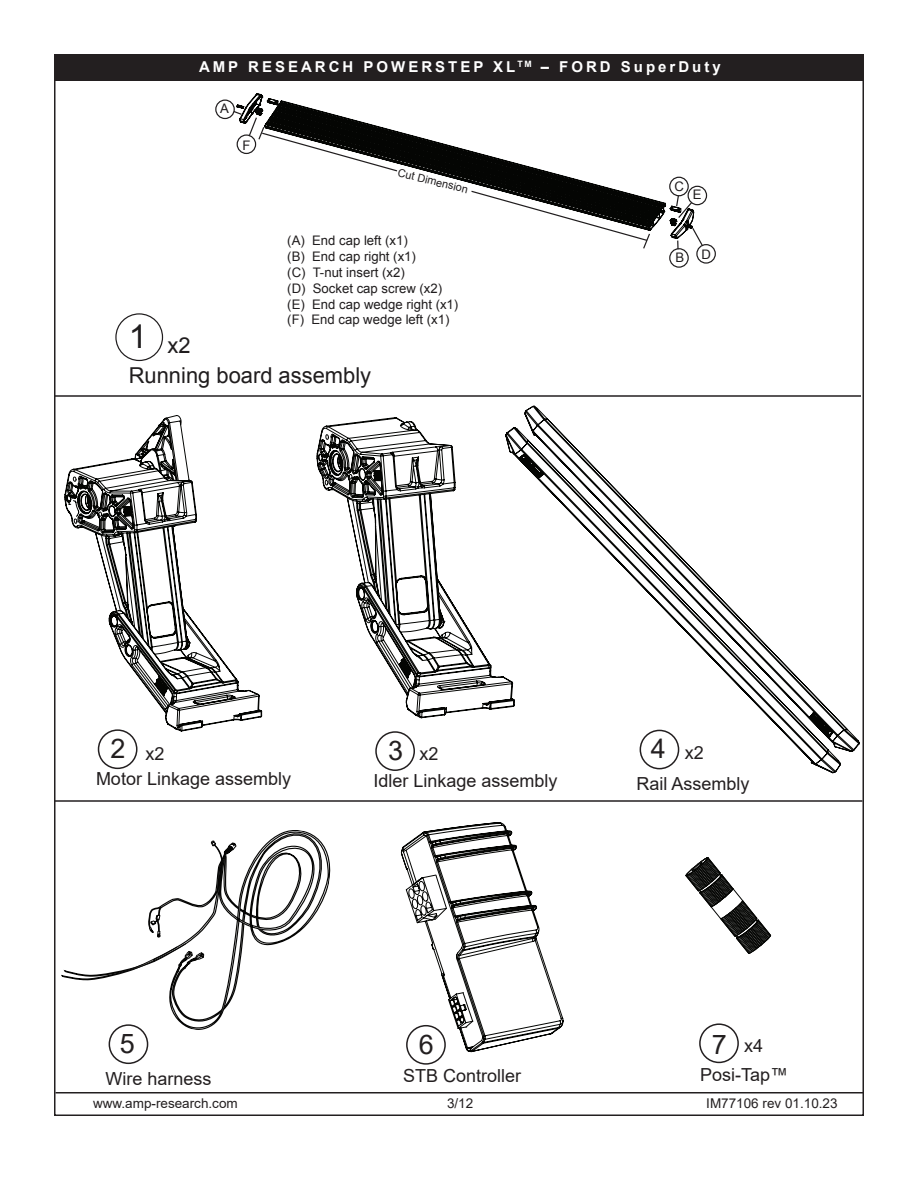
<style>
.page{position:relative;width:918px;height:1188px;background:#fff}
.page>*{position:absolute;margin:0;border:0;box-sizing:border-box;transform-origin:0 0}
.t1{font:27px "Arial";color:#231f20}
.t2{font:21.9px/29.8px "Arial";color:#201d1e}
.t3{font:18px "Arial";color:#231f20}
.t4{font:700 15px "Arial";letter-spacing:.2em;color:#fff}
.t5{font:13.5px "Arial";color:#231f20}
.t6{font:13.2px/15.8px "Arial";color:#201d1e}
.t7{font:10.95px "Arial";color:#201d1e}
</style>
<div class="page">
<div style="left:54px;top:55px;width:809px;height:26px;background:#231f20"></div>
<div style="left:115px;top:313px;width:48px;height:48px;border:1px solid #201d1e;border-radius:50%"></div>
<svg style="left:237px;top:93px;width:457px;height:146px"></svg>
<div style="left:669px;top:177px;width:20px;height:19px;border:1px solid #201d1e;border-radius:50%"></div>
<div style="left:688px;top:186px;width:19px;height:19px;border:1px solid #201d1e;border-radius:50%"></div>
<svg style="left:675px;top:194px;width:19px;height:25px"></svg>
<div style="left:696px;top:244px;width:20px;height:20px;border:1px solid #201d1e;border-radius:50%"></div>
<svg style="left:691px;top:227px;width:13px;height:20px"></svg>
<div style="left:669px;top:248px;width:20px;height:20px;border:1px solid #201d1e;border-radius:50%"></div>
<svg style="left:677px;top:241px;width:2px;height:8px"></svg>
<div style="left:215px;top:100px;width:20px;height:19px;border:1px solid #201d1e;border-radius:50%"></div>
<svg style="left:232px;top:110px;width:167px;height:62px"></svg>
<svg style="left:470px;top:190px;width:181px;height:59px"></svg>
<div style="left:98px;top:729px;width:40px;height:40px;border:2px solid #231f20;border-radius:50%"></div>
<div style="left:109px;top:1024px;width:39px;height:40px;border:2px solid #231f20;border-radius:50%"></div>
<svg style="left:61px;top:830px;width:270px;height:212px"></svg>
<div style="left:375px;top:731px;width:40px;height:40px;border:2px solid #231f20;border-radius:50%"></div>
<svg style="left:317px;top:417px;width:188px;height:301px"></svg>
<div style="left:406px;top:1025px;width:40px;height:40px;border:2px solid #231f20;border-radius:50%"></div>
<svg style="left:400px;top:822px;width:164px;height:231px"></svg>
<svg style="left:685px;top:857px;width:87px;height:97px"></svg>
<div style="left:699px;top:1023px;width:40px;height:40px;border:2px solid #231f20;border-radius:50%"></div>
<svg style="left:505px;top:405px;width:336px;height:368px"></svg>
<div style="left:640px;top:730px;width:39px;height:39px;border:2px solid #231f20;border-radius:50%"></div>
<svg style="left:64px;top:415px;width:198px;height:316px"></svg>
<hr style="left:54px;top:395px;width:807px;height:2px;background:#231f20">
<hr style="left:54px;top:800px;width:808px;height:2px;background:#231f20">
<hr style="left:56px;top:1092px;width:808px;height:2px;background:#231f20">
<p class="t4" style="left:199px;top:56px;width:523px">AMP RESEARCH POWERSTEP XL<sup>TM</sup> – FORD SuperDuty</p>
<p class="t6" style="left:220px;top:100px;width:10px">A</p>
<p class="t6" style="left:243px;top:137px;width:10px">F</p>
<p class="t7" style="left:400px;top:165px;width:73px;rotate:14deg">Cut Dimension</p>
<p class="t6" style="left:674px;top:179px;width:11px">C</p>
<p class="t6" style="left:693px;top:187px;width:10px">E</p>
<p class="t6" style="left:287px;top:233px;width:122px">(A) End cap left (x1)</p>
<p class="t6" style="left:287px;top:249px;width:130px">(B) End cap right (x1)</p>
<p class="t6" style="left:675px;top:250px;width:10px">B</p>
<p class="t6" style="left:701px;top:246px;width:11px">D</p>
<p class="t6" style="left:287px;top:265px;width:173px">(C) T-nut insert (x2)<br>(D) Socket cap screw (x2) (E) End cap wedge right (x1) (F) End cap wedge left (x1)</p>
<h2 class="t2" style="left:129px;top:330px;width:244px"><sup>1</sup> x2<br>Running board assembly</h2>
<h1 class="t1" style="left:111px;top:730px;width:17px">2</h1>
<h3 class="t3" style="left:96px;top:766px;width:197px">Motor Linkage assembly</h3>
<h1 class="t1" style="left:388px;top:732px;width:17px">3</h1>
<h3 class="t3" style="left:374px;top:768px;width:186px">Idler Linkage assembly</h3>
<h3 class="t3" style="left:145px;top:741px;width:21px">x2</h3>
<h3 class="t3" style="left:420px;top:742px;width:21px">x2</h3>
<h1 class="t1" style="left:651px;top:730px;width:17px">4</h1>
<h3 class="t3" style="left:636px;top:771px;width:115px">Rail Assembly</h3>
<h3 class="t3" style="left:685px;top:741px;width:21px">x2</h3>
<h1 class="t1" style="left:120px;top:1025px;width:17px">5</h1>
<h3 class="t3" style="left:105px;top:1066px;width:108px">Wire harness</h3>
<h1 class="t1" style="left:419px;top:1026px;width:17px">6</h1>
<h3 class="t3" style="left:403px;top:1063px;width:120px">STB Controller</h3>
<h1 class="t1" style="left:712px;top:1026px;width:17px">7</h1>
<h3 class="t3" style="left:700px;top:1062px;width:90px">Posi-Tap™</h3>
<h3 class="t3" style="left:744px;top:1033px;width:21px">x4</h3>
<p class="t5" style="left:93px;top:1094px;width:146px">www.amp-research.com</p>
<p class="t5" style="left:447px;top:1094px;width:28px">3/12</p>
<p class="t5" style="left:706px;top:1094px;width:133px">IM77106 rev 01.10.23</p>
</div>
